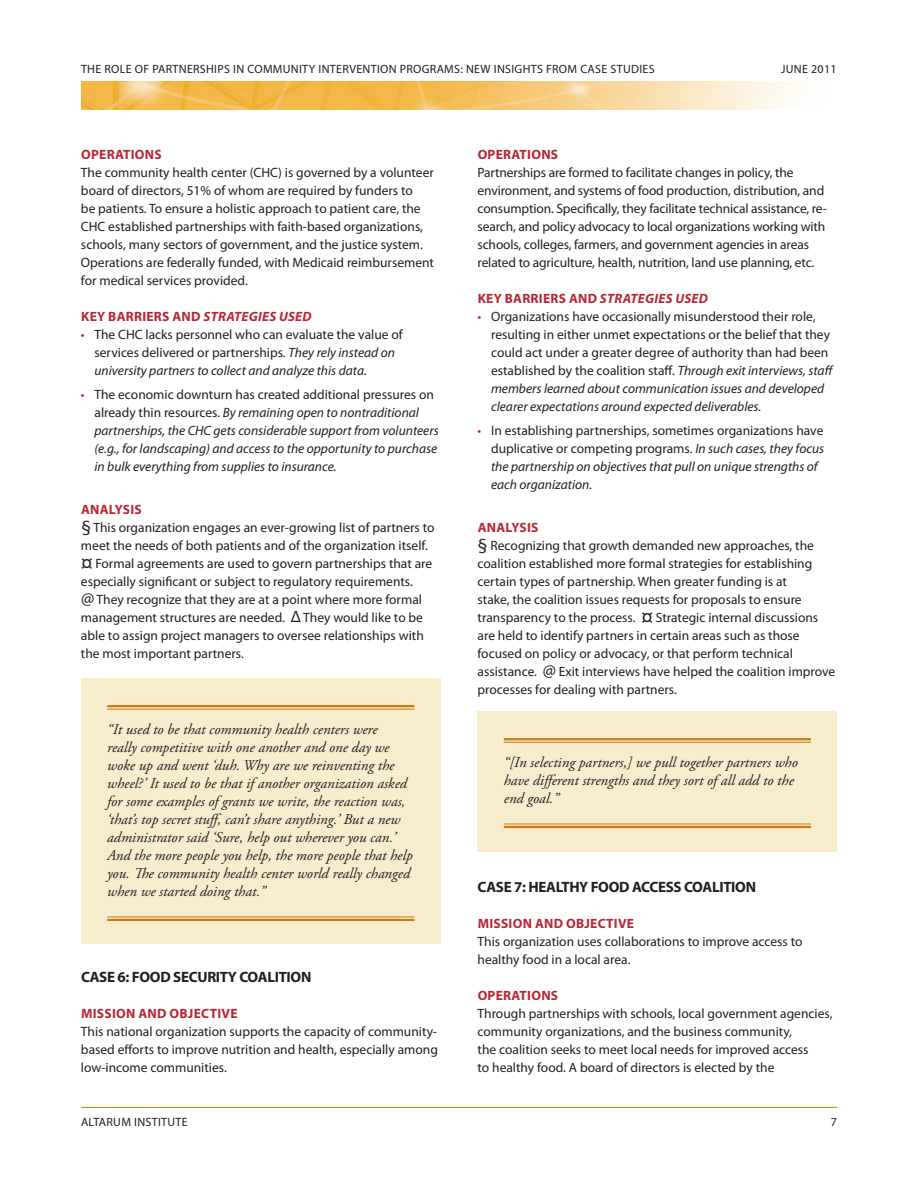
<style>
.page{position:relative;width:918px;height:1188px;background:#fff}
.page>*{position:absolute;margin:0;border:0;box-sizing:border-box;transform-origin:0 0}
.t1{font:italic 15px/18px "Adobe Garamond Pro";color:#231f20}
.t2{font:700 15px "Myriad Pro";letter-spacing:-.02em;color:#231f20}
.t3{font:13.5px/18px "Myriad Pro";color:#231f20}
.t4{font:italic 13.5px/18px "Myriad Pro";color:#231f20}
.t5{font:700 13.5px "Myriad Pro";letter-spacing:.02em;color:#b72834}
.t6{font:12px "Myriad Pro";letter-spacing:.025em;color:#231f20}
.s1{font-style:italic}
.s2{color:#b72834}
.s3{font-style:normal;color:#b72834}
.s4{font-style:normal}
.s5{font-weight:700;color:#b72834}
.s6{font-size:19.5px}
.s7{font-size:22.5px}
.s8{font-size:18px}
.s9{font-size:16.5px}
</style>
<div class="page">
<img style="left:81px;top:81px;width:715px;height:29px">
<hr style="left:81px;top:1107px;width:756px;height:1px;background:#cb7a16">
<div style="left:81px;top:678px;width:359px;height:265px;background:#f7eccc"></div>
<hr style="left:107px;top:705px;width:307px;height:2px;background:#cb7a16">
<hr style="left:107px;top:709px;width:307px;height:1px;background:#cb7a16">
<hr style="left:107px;top:917px;width:307px;height:1px;background:#cb7a16">
<hr style="left:107px;top:919px;width:307px;height:2px;background:#cb7a16">
<div style="left:478px;top:711px;width:359px;height:141px;background:#f7eccc"></div>
<hr style="left:504px;top:738px;width:307px;height:2px;background:#cb7a16">
<hr style="left:504px;top:742px;width:307px;height:1px;background:#cb7a16">
<hr style="left:504px;top:824px;width:307px;height:1px;background:#cb7a16">
<hr style="left:504px;top:826px;width:307px;height:2px;background:#cb7a16">
<p class="t6" style="left:81px;top:62px;width:575px">THE ROLE OF PARTNERSHIPS IN COMMUNITY INTERVENTION PROGRAMS: NEW INSIGHTS FROM CASE STUDIES</p>
<p class="t6" style="left:781px;top:62px;width:57px">JUNE 2011</p>
<p class="t5" style="left:81px;top:145px;width:82px">OPERATIONS</p>
<p class="t3" style="left:81px;top:163px;width:355px">The community health center (CHC) is governed by a volunteer board of directors, 51% of whom are required by funders to<br>be patients. To ensure a holistic approach to patient care, the CHC established partnerships with faith-based organizations, schools, many sectors of government, and the justice system.<br>Operations are federally funded, with Medicaid reimbursement for medical services provided.</p>
<p class="t5" style="left:81px;top:307px;width:232px">KEY BARRIERS AND <span class="s1">STRATEGIES USED</span></p>
<p class="t3" style="left:94px;top:325px;width:310px;text-indent:-14px"><span class="s2">•</span> The CHC lacks personnel who can evaluate the value of services delivered or partnerships. <span class="s1">They rely instead on university partners to collect and analyze this data.</span></p>
<p class="t4" style="left:94px;top:386px;width:346px;text-indent:-14px"><span class="s3">•</span> <span class="s4">The economic downturn has created additional pressures on already thin resources.</span> By remaining open to nontraditional partnerships, the CHC gets considerable support from volunteers (e.g., for landscaping) and access to the opportunity to purchase in bulk everything from supplies to insurance.</p>
<p class="t3" style="left:81px;top:500px;width:355px"><span class="s5">ANALYSIS<br></span><span class="s6">§</span> This organization engages an ever-growing list of partners to meet the needs of both patients and of the organization itself. <span class="s7">¤</span> Formal agreements are used to govern partnerships that are especially significant or subject to regulatory requirements.<br><span class="s8">@</span> They recognize that they are at a point where more formal management structures are needed. <span class="s9">Δ</span> They would like to be able to assign project managers to oversee relationships with the most important partners.</p>
<p class="t1" style="left:107px;top:721px;width:307px">“It used to be that community health centers were<br>really competitive with one another and one day we woke up and went ‘duh. Why are we reinventing the wheel?’ It used to be that if another organization asked for some examples of grants we write, the reaction was, ‘that’s top secret stuff, can’t share anything.’ But a new administrator said ‘Sure, help out wherever you can.’ And the more people you help, the more people that help you. The community health center world really changed when we started doing that.”</p>
<p class="t2" style="left:81px;top:967px;width:70px">CASE 6: FOOD</p>
<p class="t2" style="left:173px;top:967px;width:128px">SECURITY COALITION</p>
<p class="t5" style="left:81px;top:1005px;width:158px">MISSION AND OBJECTIVE</p>
<p class="t3" style="left:81px;top:1022px;width:358px;text-align:justify">This national organization supports the capacity of community&shy;based efforts to improve nutrition and health, especially among low-income communities.</p>
<p class="t5" style="left:478px;top:145px;width:82px">OPERATIONS</p>
<p class="t3" style="left:478px;top:163px;width:351px">Partnerships are formed to facilitate changes in policy, the environment, and systems of food production, distribution, and consumption. Specifically, they facilitate technical assistance, re&shy;search, and policy advocacy to local organizations working with schools, colleges, farmers, and government agencies in areas related to agriculture, health, nutrition, land use planning, etc.</p>
<p class="t5" style="left:478px;top:289px;width:232px">KEY BARRIERS AND <span class="s1">STRATEGIES USED</span></p>
<p class="t3" style="left:491px;top:307px;width:344px;text-indent:-14px"><span class="s2">•</span> Organizations have occasionally misunderstood their role, resulting in either unmet expectations or the belief that they could act under a greater degree of authority than had been established by the coalition staff. <span class="s1">Through exit interviews, staff members learned about communication issues and developed clearer expectations around expected deliverables.</span></p>
<p class="t4" style="left:491px;top:422px;width:335px;text-indent:-14px"><span class="s3">•</span> <span class="s4">In establishing partnerships, sometimes organizations have duplicative or competing programs.</span> In such cases, they focus the partnership on objectives that pull on unique strengths of each organization.</p>
<p class="t3" style="left:478px;top:518px;width:359px"><span class="s5">ANALYSIS<br></span><span class="s6">§</span> Recognizing that growth demanded new approaches, the coalition established more formal strategies for establishing certain types of partnership. When greater funding is at<br>stake, the coalition issues requests for proposals to ensure transparency to the process. <span class="s7">¤</span> Strategic internal discussions are held to identify partners in certain areas such as those focused on policy or advocacy, or that perform technical assistance. <span class="s8">@</span> Exit interviews have helped the coalition improve processes for dealing with partners.</p>
<p class="t1" style="left:504px;top:754px;width:295px">“[In selecting partners,] we pull together partners who have different strengths and they sort of all add to the end goal.”</p>
<p class="t2" style="left:478px;top:877px;width:132px">CASE 7: HEALTHY FOOD</p>
<p class="t2" style="left:632px;top:877px;width:114px">ACCESS COALITION</p>
<p class="t5" style="left:478px;top:915px;width:158px">MISSION AND OBJECTIVE</p>
<p class="t3" style="left:478px;top:932px;width:327px">This organization uses collaborations to improve access to healthy food in a local area.</p>
<p class="t5" style="left:478px;top:987px;width:82px">OPERATIONS</p>
<p class="t3" style="left:478px;top:1004px;width:356px">Through partnerships with schools, local government agencies, community organizations, and the business community,<br>the coalition seeks to meet local needs for improved access<br>to healthy food. A board of directors is elected by the</p>
<p class="t6" style="left:81px;top:1115px;width:108px">ALTARUM INSTITUTE</p>
<p class="t6" style="left:831px;top:1115px;width:8px">7</p>
</div>
